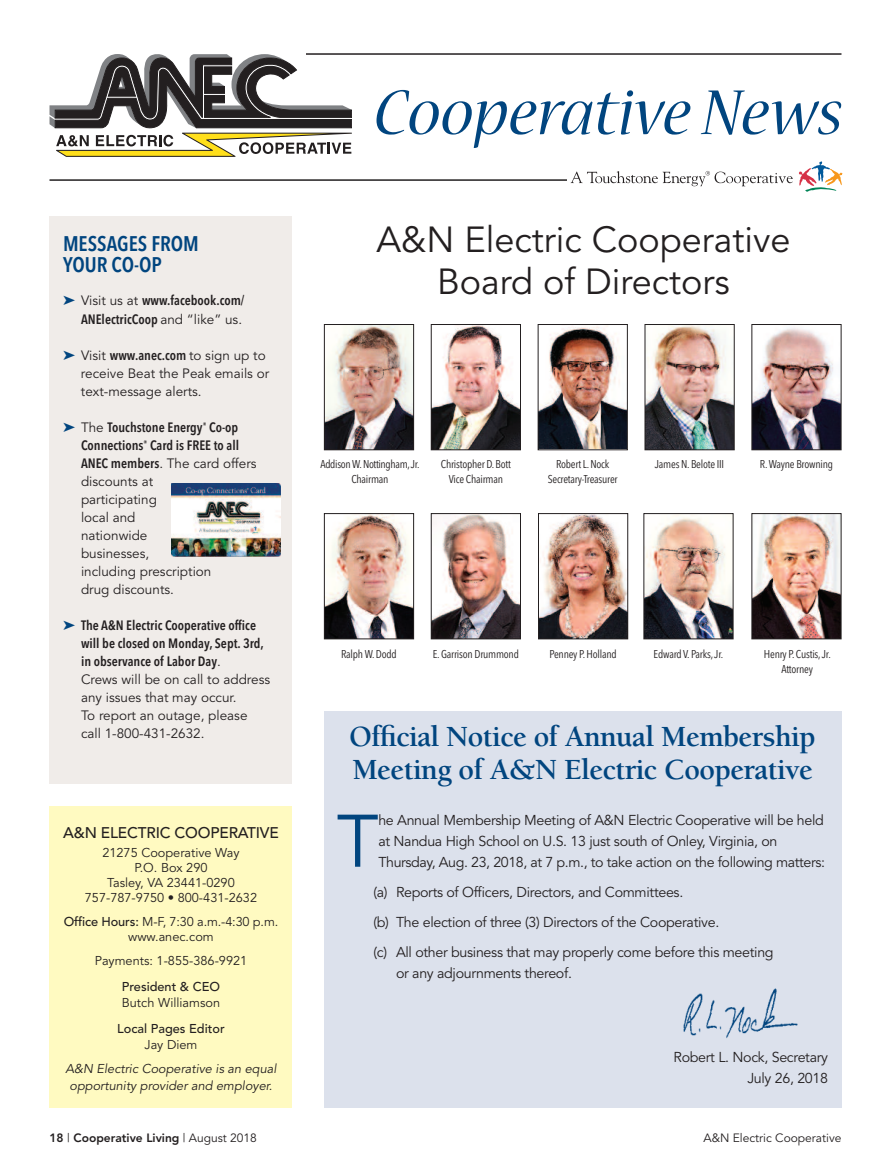
<style>
.page{position:relative;width:891px;height:1175px;background:#fff}
.page>*{position:absolute;margin:0;border:0;box-sizing:border-box;transform-origin:0 0}
.t1{font:73.5px "Avenir";color:#01457f}
.t2{font:italic 72px "Nueva Std";color:#01457f}
.t3{font:36px/42px "Avenir";color:#231f20;text-align:center}
.t4{font:700 30px/33px "Berkeley";letter-spacing:-.02em;color:#01457f}
.t5{font:600 21px/21px "Avenir Next Condensed";color:#01457f}
.t6{font:500 15.3px "Avenir";letter-spacing:-.01em;color:#231f20}
.t7{font:14.25px/21px "Avenir";letter-spacing:-.02em;color:#231f20}
.t8{font:13.5px/18px "Avenir";color:#231f20}
.t9{font:600 13.5px/18px "Avenir Next Condensed";color:#231f20}
.t10{font:12.75px/15px "Avenir";color:#231f20;text-align:center}
.t11{font:italic 12.75px/16.5px "Avenir";color:#231f20;text-align:center}
.t12{font:500 12.75px "Avenir";color:#231f20}
.t13{font:800 12px "Avenir";color:#231f20}
.t14{font:12px "Avenir";color:#231f20}
.t15{font:11.25px/15px "Avenir Next Condensed";letter-spacing:-.02em;color:#231f20;text-align:center}
.s1{font-family:"Avenir";font-weight:400}
.s2{font-family:"Avenir Next Condensed";font-weight:600}
.s3{font-weight:500}
.s4{font-weight:400}
</style>
<div class="page">
<svg style="left:50px;top:54px;width:302px;height:103px"></svg>
<svg style="left:799px;top:161px;width:43px;height:31px"></svg>
<svg style="left:571px;top:171px;width:222px;height:15px"></svg>
<hr style="left:50px;top:179px;width:517px;height:2px;background:#231f20">
<hr style="left:306px;top:53px;width:536px;height:2px;background:#231f20">
<div style="left:50px;top:806px;width:242px;height:301px;background:#fffac1"></div>
<img style="left:326px;top:326px;width:86px;height:122px">
<div style="left:324px;top:324px;width:90px;height:126px;border:1px solid #231f20"></div>
<img style="left:754px;top:327px;width:86px;height:121px">
<div style="left:752px;top:324px;width:90px;height:126px;border:1px solid #231f20"></div>
<img style="left:540px;top:326px;width:86px;height:122px">
<div style="left:538px;top:324px;width:90px;height:126px;border:1px solid #231f20"></div>
<img style="left:433px;top:326px;width:86px;height:122px">
<div style="left:431px;top:324px;width:90px;height:126px;border:1px solid #231f20"></div>
<img style="left:647px;top:326px;width:86px;height:122px">
<div style="left:645px;top:324px;width:90px;height:126px;border:1px solid #231f20"></div>
<img style="left:540px;top:515px;width:86px;height:122px">
<div style="left:538px;top:513px;width:90px;height:126px;border:1px solid #231f20"></div>
<img style="left:326px;top:515px;width:86px;height:122px">
<div style="left:324px;top:513px;width:90px;height:126px;border:1px solid #231f20"></div>
<img style="left:433px;top:515px;width:86px;height:122px">
<div style="left:431px;top:513px;width:90px;height:126px;border:1px solid #231f20"></div>
<img style="left:646px;top:515px;width:86px;height:122px">
<div style="left:644px;top:513px;width:90px;height:126px;border:1px solid #231f20"></div>
<img style="left:754px;top:515px;width:86px;height:122px">
<div style="left:752px;top:513px;width:90px;height:126px;border:1px solid #231f20"></div>
<div style="left:324px;top:711px;width:518px;height:396px;background:#dce1ec"></div>
<img style="left:683px;top:988px;width:115px;height:50px">
<div style="left:50px;top:216px;width:242px;height:567px;background:#f0ece9"></div>
<img style="left:171px;top:483px;width:110px;height:73px">
<h3 class="t5" style="left:63px;top:232px;width:137px">MESSAGES FROM<br>YOUR CO-OP</h3>
<p class="t9" style="left:81px;top:290px;width:165px;line-height:19.5px"><span class="s1">Visit us at</span> www.facebook.com/<br>ANElectricCoop <span class="s1">and “like” us.</span></p>
<p class="t8" style="left:81px;top:347px;width:190px">Visit <span class="s2">www.anec.com</span> to sign up to receive Beat the Peak emails or text-message alerts.</p>
<p class="t9" style="left:81px;top:418px;width:160px"><span class="s1">The</span> Touchstone Energy<sup>®</sup> Co-op<br>Connections<sup>®</sup> Card is FREE to all</p>
<p class="t8" style="left:81px;top:455px;width:177px"><span class="s2">ANEC members</span>. The card offers discounts at<br>participating<br>local and<br>nationwide<br>businesses,<br>including prescription<br>drug discounts.</p>
<p class="t9" style="left:81px;top:616px;width:184px">The A&amp;N Electric Cooperative office will be closed on Monday, Sept. 3rd, in observance of Labor Day<span class="s1">.</span></p>
<p class="t8" style="left:81px;top:671px;width:191px">Crews will be on call to address any issues that may occur.<br>To report an outage, please call 1-800-431-2632.</p>
<p class="t6" style="left:63px;top:819px;width:217px">A&amp;N ELECTRIC COOPERATIVE</p>
<p class="t10" style="left:85px;top:845px;width:174px">21275 Cooperative Way<br>P.O. Box 290<br>Tasley, VA 23441-0290<br>757-787-9750 • 800-431-2632</p>
<p class="t10" style="left:64px;top:914px;width:216px"><span class="s3">Office Hours:</span> M-F, 7:30 a.m.-4:30 p.m. www.anec.com</p>
<p class="t10" style="left:95px;top:953px;width:154px">Payments: 1-855-386-9921</p>
<p class="t12" style="left:122px;top:975px;width:100px">President &amp; CEO</p>
<p class="t10" style="left:122px;top:995px;width:100px">Butch Williamson</p>
<p class="t12" style="left:117px;top:1017px;width:109px">Local Pages Editor</p>
<p class="t10" style="left:145px;top:1037px;width:54px">Jay Diem</p>
<p class="t11" style="left:65px;top:1060px;width:213px">A&amp;N Electric Cooperative is an equal opportunity provider and employer.</p>
<h2 class="t2" style="left:374px;top:86px;width:471px">Cooperative News</h2>
<h3 class="t3" style="left:377px;top:219px;width:415px">A&amp;N Electric Cooperative<br>Board of Directors</h3>
<p class="t15" style="left:320px;top:456px;width:101px">AddisonW.Nottingham,Jr.<br>Chairman</p>
<p class="t15" style="left:441px;top:456px;width:72px">Christopher D.Bott<br>Vice Chairman</p>
<p class="t15" style="left:548px;top:456px;width:71px">Robert L.Nock<br>Secretary-Treasurer</p>
<p class="t15" style="left:655px;top:456px;width:71px">James N.Belote III</p>
<p class="t15" style="left:760px;top:456px;width:75px">R.Wayne Browning</p>
<p class="t15" style="left:341px;top:646px;width:57px">RalphW.Dodd</p>
<p class="t15" style="left:433px;top:646px;width:88px">E.Garrison Drummond</p>
<p class="t15" style="left:550px;top:646px;width:69px">Penney P.Holland</p>
<p class="t15" style="left:654px;top:646px;width:71px">Edward V. Parks,Jr.</p>
<p class="t15" style="left:764px;top:646px;width:69px">Henry P.Custis,Jr.<br>Attorney</p>
<h3 class="t4" style="left:350px;top:722px;width:468px">Official Notice of Annual Membership<br>Meeting of A&amp;N Electric Cooperative</h3>
<h1 class="t1" style="left:337px;top:797px;width:44px">T</h1>
<p class="t7" style="left:378px;top:809px;width:448px">he Annual Membership Meeting of A&amp;N Electric Cooperative will be held at Nandua High School on U.S. 13 just south of Onley, Virginia, on<br>Thursday, Aug. 23, 2018, at 7 p.m., to take action on the following matters:</p>
<p class="t7" style="left:374px;top:877px;width:402px;line-height:30px">(a) Reports of Officers, Directors, and Committees.<br>(b) The election of three (3) Directors of the Cooperative.<br>(c) All other business that may properly come before this meeting</p>
<p class="t7" style="left:396px;top:962px;width:177px">or any adjournments thereof.</p>
<p class="t7" style="left:674px;top:1046px;width:156px;text-align:right">Robert L. Nock, Secretary<br>July 26, 2018</p>
<p class="t13" style="left:50px;top:1128px;width:209px">18 <span class="s4">|</span> Cooperative Living <span class="s4">| August 2018</span></p>
<p class="t14" style="left:704px;top:1130px;width:139px">A&amp;N Electric Cooperative</p>
</div>
